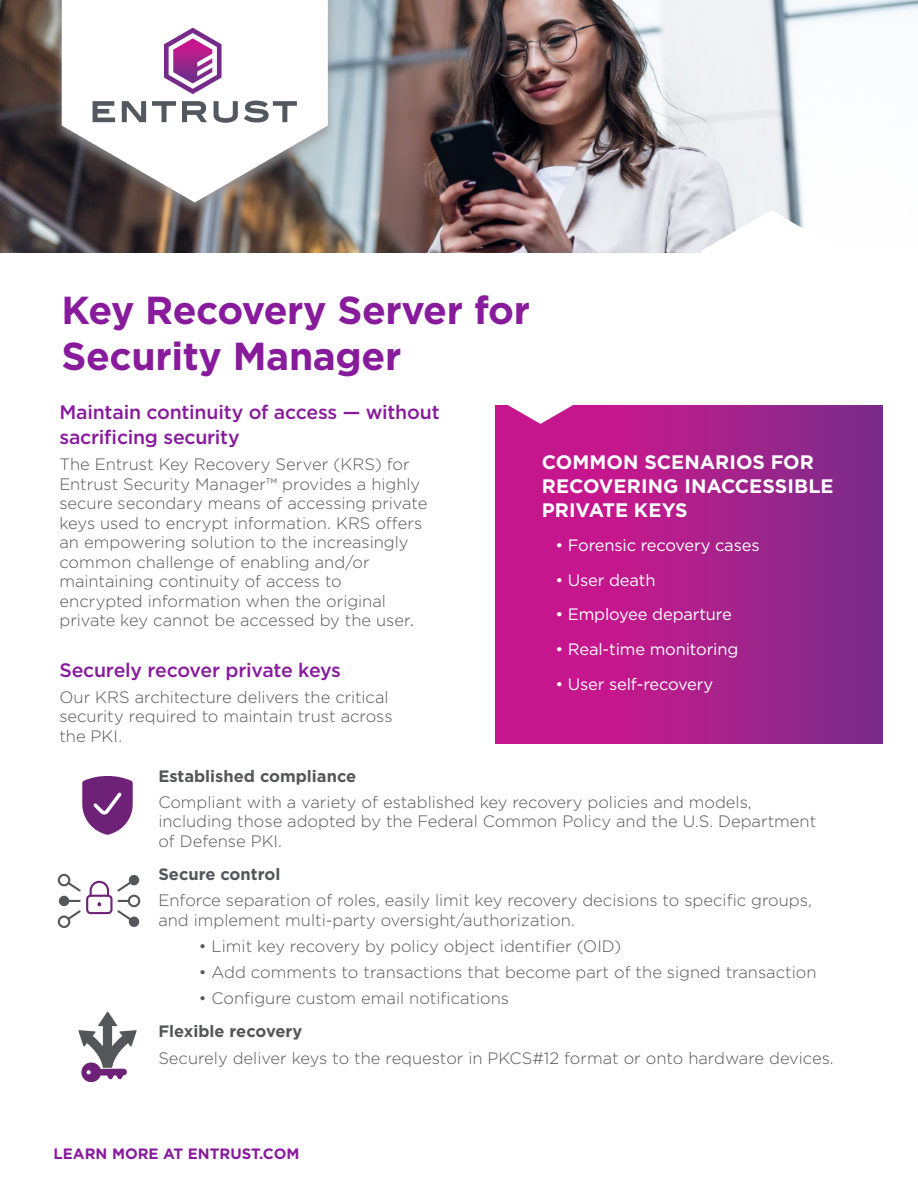
<style>
.page{position:relative;width:918px;height:1188px;background:#fff}
.page>*{position:absolute;margin:0;border:0;box-sizing:border-box;transform-origin:0 0}
.t1{font:700 39px/46.8px "Gotham";letter-spacing:-.01em;color:#881b9c}
.t2{font:500 19.5px/25.2px "Gotham";letter-spacing:-.015em;color:#881b9c}
.t3{font:700 19.5px/24px "Gotham";color:#fff}
.t4{font:300 16.5px/19.5px "Gotham";color:#55565a}
.t5{font:16.5px "Gotham";letter-spacing:-.01em;color:#fff}
.t6{font:700 16.5px "Gotham";color:#55565a}
.t7{font:700 15px "Gotham";color:#881b9c}
</style>
<div class="page">
<svg style="left:82px;top:776px;width:51px;height:59px"></svg>
<svg style="left:78px;top:1011px;width:59px;height:72px"></svg>
<div style="left:129px;top:875px;width:10px;height:10px;background:#55565a;border-radius:50%"></div>
<div style="left:128px;top:895px;width:12px;height:12px;border:2px solid #55565a;border-radius:50%"></div>
<div style="left:129px;top:917px;width:10px;height:10px;background:#55565a;border-radius:50%"></div>
<div style="left:86px;top:895px;width:27px;height:19px;border:2px solid #6e2277;border-radius:3px"></div>
<svg style="left:89px;top:880px;width:44px;height:42px"></svg>
<div style="left:58px;top:916px;width:12px;height:12px;border:2px solid #55565a;border-radius:50%"></div>
<div style="left:59px;top:896px;width:10px;height:10px;background:#55565a;border-radius:50%"></div>
<svg style="left:69px;top:900px;width:11px;height:2px"></svg>
<svg style="left:65px;top:910px;width:16px;height:12px"></svg>
<div style="left:58px;top:874px;width:12px;height:12px;border:2px solid #55565a;border-radius:50%"></div>
<svg style="left:65px;top:880px;width:16px;height:12px"></svg>
<img style="left:0;top:0;width:918px;height:253px">
<div style="left:53px;top:0;width:284px;height:217px;background:#969799;opacity:.75"></div>
<svg style="left:62px;top:0;width:266px;height:202px"></svg>
<svg style="left:93px;top:101px;width:22px;height:21px"></svg>
<svg style="left:122px;top:101px;width:24px;height:21px"></svg>
<svg style="left:152px;top:101px;width:24px;height:21px"></svg>
<svg style="left:182px;top:101px;width:25px;height:21px"></svg>
<svg style="left:214px;top:101px;width:24px;height:22px"></svg>
<svg style="left:244px;top:100px;width:53px;height:23px"></svg>
<svg style="left:164px;top:28px;width:58px;height:66px"></svg>
<svg style="left:701px;top:210px;width:141px;height:43px"></svg>
<svg style="left:496px;top:405px;width:387px;height:338px;background:#ab1e8b"></svg>
<svg style="left:507px;top:405px;width:67px;height:19px"></svg>
<h1 class="t1" style="left:62px;top:286px;width:470px">Key Recovery Server for<br>Security Manager</h1>
<p class="t2" style="left:59px;top:399px;width:382px">Maintain continuity of access — without sacrificing security</p>
<p class="t4" style="left:59px;top:454px;width:369px">The Entrust Key Recovery Server (KRS) for Entrust Security Manager™ provides a highly secure secondary means of accessing private keys used to encrypt information. KRS offers an empowering solution to the increasingly common challenge of enabling and/or maintaining continuity of access to encrypted information when the original private key cannot be accessed by the user.</p>
<p class="t2" style="left:59px;top:657px;width:283px">Securely recover private keys</p>
<p class="t4" style="left:59px;top:687px;width:335px">Our KRS architecture delivers the critical security required to maintain trust across the PKI.</p>
<p class="t6" style="left:158px;top:765px;width:199px">Established compliance</p>
<p class="t4" style="left:158px;top:792px;width:659px">Compliant with a variety of established key recovery policies and models, including those adopted by the Federal Common Policy and the U.S. Department of Defense PKI.</p>
<p class="t6" style="left:158px;top:863px;width:123px">Secure control</p>
<p class="t4" style="left:158px;top:890px;width:655px">Enforce separation of roles, easily limit key recovery decisions to specific groups, and implement multi-party oversight/authorization.</p>
<p class="t4" style="left:199px;top:936px;width:424px">• Limit key recovery by policy object identifier (OID)</p>
<p class="t4" style="left:199px;top:962px;width:619px">• Add comments to transactions that become part of the signed transaction</p>
<p class="t4" style="left:199px;top:988px;width:312px">• Configure custom email notifications</p>
<p class="t6" style="left:158px;top:1021px;width:145px">Flexible recovery</p>
<p class="t4" style="left:158px;top:1048px;width:677px">Securely deliver keys to the requestor in PKCS#12 format or onto hardware devices.</p>
<p class="t3" style="left:542px;top:450px;width:293px">COMMON SCENARIOS FOR<br>RECOVERING INACCESSIBLE<br>PRIVATE KEYS</p>
<p class="t5" style="left:555px;top:535px;width:206px">• Forensic recovery cases</p>
<p class="t5" style="left:555px;top:570px;width:102px">• User death</p>
<p class="t5" style="left:555px;top:604px;width:178px">• Employee departure</p>
<p class="t5" style="left:555px;top:639px;width:185px">• Real-time monitoring</p>
<p class="t5" style="left:555px;top:674px;width:159px">• User self-recovery</p>
<p class="t7" style="left:54px;top:1144px;width:247px">LEARN MORE AT ENTRUST.COM</p>
</div>
